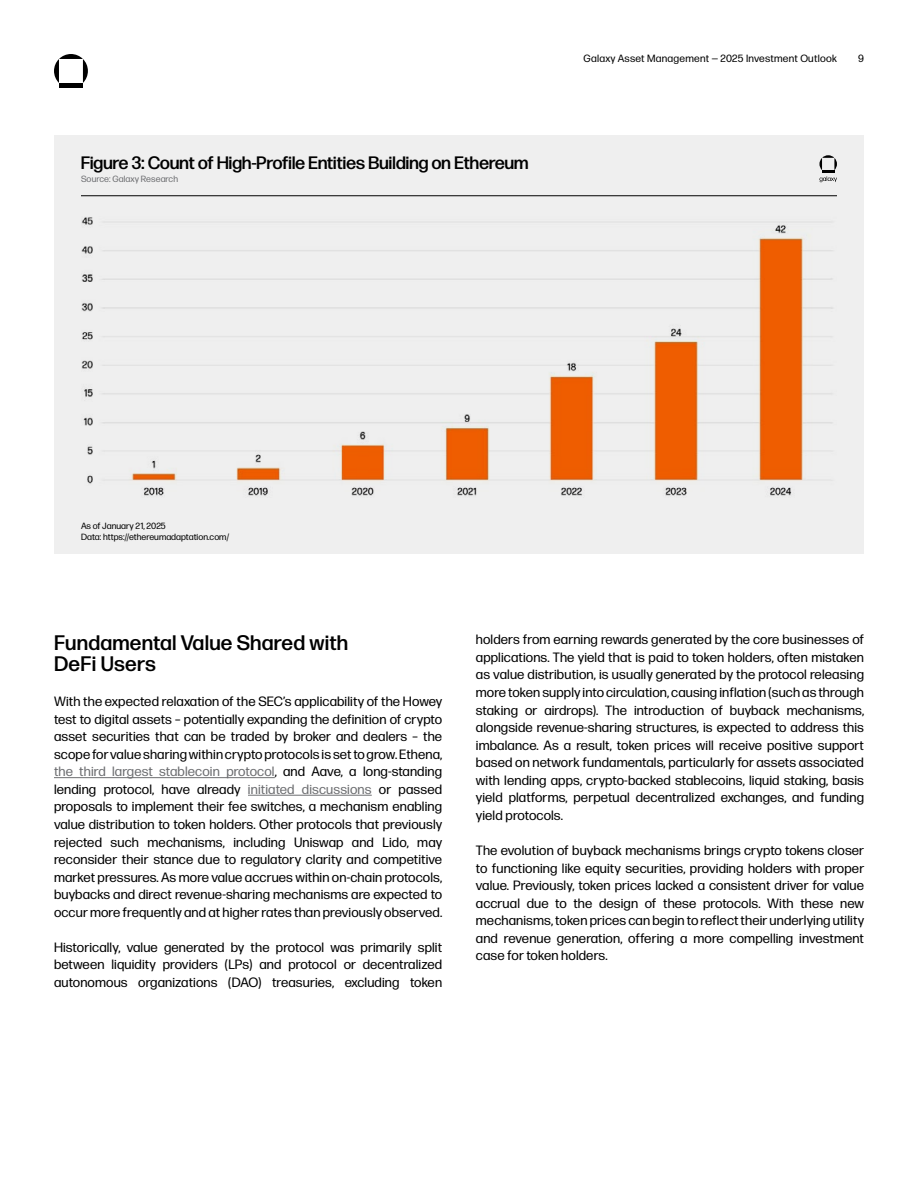
<style>
.page{position:relative;width:918px;height:1188px;background:#fff}
.page>*{position:absolute;margin:0;border:0;box-sizing:border-box;transform-origin:0 0}
.t1{font:500 21px/21px "Forma DJR Text";letter-spacing:.01em;color:#000}
.t2{font:500 18px "Forma DJR Display";letter-spacing:.01em;color:#000}
.t3{font:13.5px/17.5px "Forma DJR Text";letter-spacing:.01em;color:#000;text-align:justify}
.t4{font:10.5px "Forma DJR Text";letter-spacing:.025em;color:#000}
.t5{font:9px/10.8px "Forma DJR Text";letter-spacing:.005em;color:#000}
.t6{font:9px "Forma DJR Text";letter-spacing:.01em;color:#6d6e71}
.s1{color:#6d6e71}
</style>
<div class="page">
<svg style="left:54px;top:54px;width:34px;height:34px"></svg>
<div style="left:54px;top:135px;width:810px;height:419px;background:#efefef"></div>
<hr style="left:81px;top:195px;width:756px;height:1px;background:#000">
<svg style="left:819px;top:155px;width:18px;height:27px"></svg>
<img style="left:81px;top:217px;width:752px;height:279px">
<hr style="left:54px;top:777px;width:221px;height:1px;background:#6d6e71">
<hr style="left:248px;top:795px;width:124px;height:1px;background:#6d6e71">
<h2 class="t2" style="left:81px;top:150px;width:449px">Figure 3: Count of High-Profile Entities Building on Ethereum</h2>
<p class="t6" style="left:81px;top:173px;width:99px">Source: Galaxy Research</p>
<p class="t4" style="left:584px;top:51px;width:255px">Galaxy Asset Management — 2025 Investment Outlook</p>
<p class="t4" style="left:858px;top:51px;width:7px">9</p>
<p class="t5" style="left:81px;top:520px;width:150px">As of January 21, 2025<br>Data: https://ethereumadaptation.com/</p>
<h1 class="t1" style="left:54px;top:631px;width:296px">Fundamental Value Shared with<br>DeFi Users</h1>
<p class="t3" style="left:54px;top:692px;width:390px">With the expected relaxation of the SEC’s applicability of the Howey test to digital assets – potentially expanding the definition of crypto asset securities that can be traded by broker and dealers – the scope for value sharing within crypto protocols is set to grow. Ethena, <span class="s1">the third largest stablecoin protocol</span>, and Aave, a long-standing lending protocol, have already <span class="s1">initiated discussions</span> or passed proposals to implement their fee switches, a mechanism enabling value distribution to token holders. Other protocols that previously rejected such mechanisms, including Uniswap and Lido, may reconsider their stance due to regulatory clarity and competitive market pressures. As more value accrues within on-chain protocols, buybacks and direct revenue-sharing mechanisms are expected to occur more frequently and at higher rates than previously observed.</p>
<p class="t3" style="left:54px;top:937px;width:390px">Historically, value generated by the protocol was primarily split between liquidity providers (LPs) and protocol or decentralized autonomous organizations (DAO) treasuries, excluding token</p>
<p class="t3" style="left:476px;top:630px;width:390px">holders from earning rewards generated by the core businesses of applications. The yield that is paid to token holders, often mistaken as value distribution, is usually generated by the protocol releasing more token supply into circulation, causing inflation (such as through staking or airdrops). The introduction of buyback mechanisms, alongside revenue-sharing structures, is expected to address this imbalance. As a result, token prices will receive positive support based on network fundamentals, particularly for assets associated with lending apps, crypto-backed stablecoins, liquid staking, basis yield platforms, perpetual decentralized exchanges, and funding yield protocols.</p>
<p class="t3" style="left:476px;top:841px;width:390px">The evolution of buyback mechanisms brings crypto tokens closer to functioning like equity securities, providing holders with proper value. Previously, token prices lacked a consistent driver for value accrual due to the design of these protocols. With these new mechanisms, token prices can begin to reflect their underlying utility and revenue generation, offering a more compelling investment case for token holders.</p>
</div>
